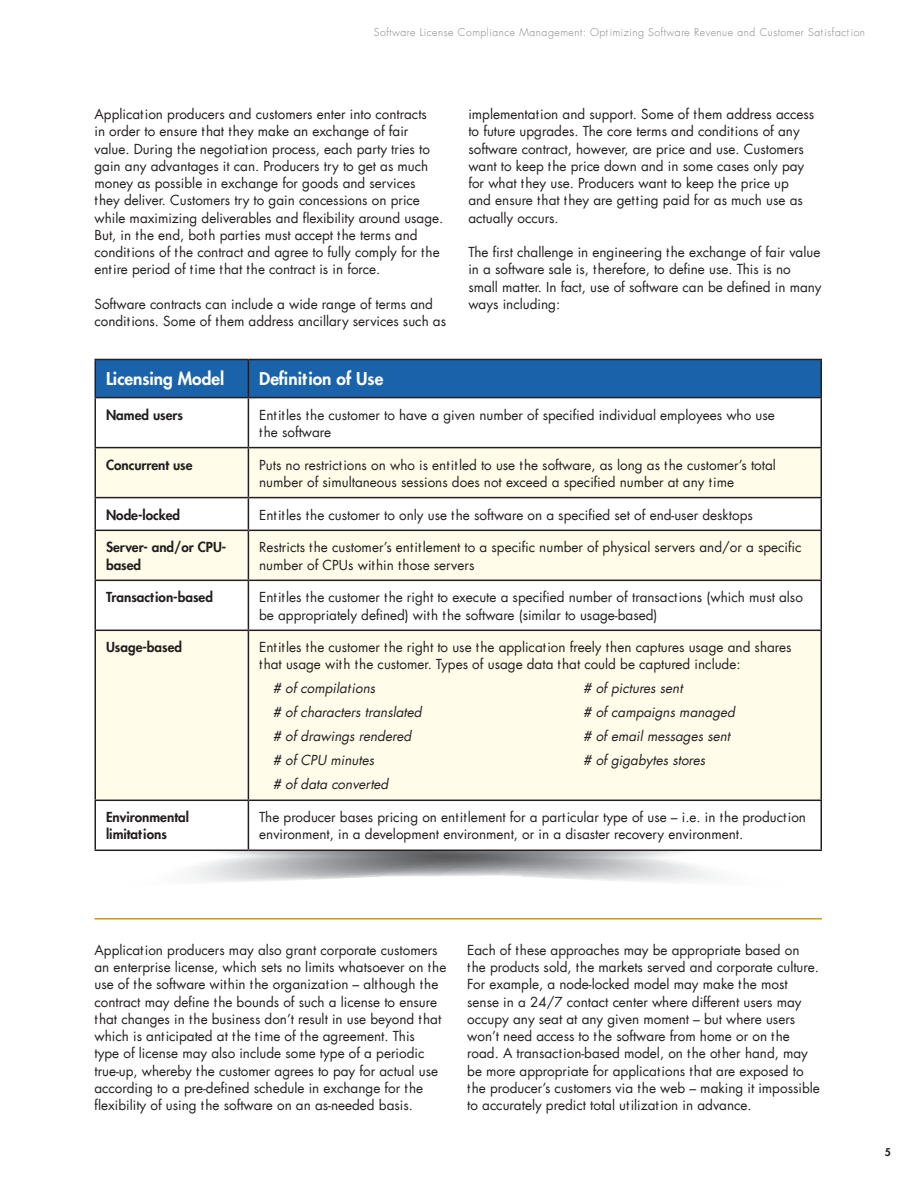
<style>
.page{position:relative;width:918px;height:1188px;background:#fff}
.page>*{position:absolute;margin:0;border:0;box-sizing:border-box;transform-origin:0 0}
.t1{font:800 17.25px "Futura Com";color:#fff}
.t2{font:13.5px/17.2px "Futura Com";color:#231f20}
.t3{font:italic 13.5px "Futura Com";color:#231f20}
.t4{font:800 13.5px/17.2px "Futura Com";color:#231f20}
.t5{font:300 10.5px "Futura Com";letter-spacing:.05em;color:#808285}
.t6{font:800 10.5px "Futura Com";color:#231f20}
</style>
<div class="page">
<img style="left:189px;top:851px;width:524px;height:31px">
<hr style="left:94px;top:918px;width:728px;height:2px;background:#cc9914">
<div style="left:96px;top:360px;width:724px;height:37px;background:#1a63ab"></div>
<svg style="left:96px;top:448px;width:724px;height:352px;fill:#fffde9"></svg>
<svg style="left:96px;top:801px;width:724px;height:49px"></svg>
<hr style="left:94px;top:359px;width:154px;height:1px;background:#231f20">
<hr style="left:94px;top:360px;width:2px;height:37px;background:#231f20">
<hr style="left:248px;top:359px;width:574px;height:1px;background:#231f20">
<hr style="left:248px;top:360px;width:1px;height:37px;background:#231f20">
<hr style="left:820px;top:360px;width:2px;height:37px;background:#231f20">
<hr style="left:94px;top:397px;width:154px;height:1px;background:#231f20">
<hr style="left:94px;top:398px;width:2px;height:49px;background:#231f20">
<hr style="left:248px;top:397px;width:574px;height:1px;background:#231f20">
<hr style="left:248px;top:398px;width:1px;height:49px;background:#231f20">
<hr style="left:820px;top:398px;width:2px;height:49px;background:#231f20">
<hr style="left:94px;top:447px;width:154px;height:1px;background:#231f20">
<hr style="left:94px;top:448px;width:2px;height:49px;background:#231f20">
<hr style="left:248px;top:447px;width:574px;height:1px;background:#231f20">
<hr style="left:248px;top:448px;width:1px;height:49px;background:#231f20">
<hr style="left:820px;top:448px;width:2px;height:49px;background:#231f20">
<hr style="left:94px;top:497px;width:154px;height:1px;background:#231f20">
<hr style="left:94px;top:498px;width:2px;height:32px;background:#231f20">
<hr style="left:248px;top:497px;width:574px;height:1px;background:#231f20">
<hr style="left:248px;top:498px;width:1px;height:32px;background:#231f20">
<hr style="left:820px;top:498px;width:2px;height:32px;background:#231f20">
<hr style="left:94px;top:530px;width:154px;height:1px;background:#231f20">
<hr style="left:94px;top:531px;width:2px;height:49px;background:#231f20">
<hr style="left:248px;top:530px;width:574px;height:1px;background:#231f20">
<hr style="left:248px;top:531px;width:1px;height:49px;background:#231f20">
<hr style="left:820px;top:531px;width:2px;height:49px;background:#231f20">
<hr style="left:94px;top:580px;width:154px;height:1px;background:#231f20">
<hr style="left:94px;top:581px;width:2px;height:49px;background:#231f20">
<hr style="left:248px;top:580px;width:574px;height:1px;background:#231f20">
<hr style="left:248px;top:581px;width:1px;height:49px;background:#231f20">
<hr style="left:820px;top:581px;width:2px;height:49px;background:#231f20">
<hr style="left:94px;top:630px;width:154px;height:1px;background:#231f20">
<hr style="left:94px;top:631px;width:2px;height:169px;background:#231f20">
<hr style="left:248px;top:630px;width:574px;height:1px;background:#231f20">
<hr style="left:248px;top:631px;width:1px;height:169px;background:#231f20">
<hr style="left:820px;top:631px;width:2px;height:169px;background:#231f20">
<hr style="left:94px;top:800px;width:154px;height:1px;background:#231f20">
<hr style="left:94px;top:801px;width:2px;height:49px;background:#231f20">
<hr style="left:248px;top:800px;width:574px;height:1px;background:#231f20">
<hr style="left:248px;top:801px;width:1px;height:49px;background:#231f20">
<hr style="left:820px;top:801px;width:2px;height:49px;background:#231f20">
<hr style="left:94px;top:850px;width:154px;height:1px;background:#231f20">
<hr style="left:248px;top:850px;width:574px;height:1px;background:#231f20">
<p class="t5" style="left:374px;top:25px;width:493px">Software License Compliance Management: Optimizing Software Revenue and Customer Satisfaction</p>
<p class="t2" style="left:94px;top:105px;width:350px">Application producers and customers enter into contracts<br>in order to ensure that they make an exchange of fair value. During the negotiation process, each party tries to gain any advantages it can. Producers try to get as much money as possible in exchange for goods and services they deliver. Customers try to gain concessions on price while maximizing deliverables and flexibility around usage.<br>But, in the end, both parties must accept the terms and conditions of the contract and agree to fully comply for the entire period of time that the contract is in force.</p>
<p class="t2" style="left:94px;top:295px;width:353px">Software contracts can include a wide range of terms and conditions. Some of them address ancillary services such as</p>
<p class="t2" style="left:468px;top:105px;width:347px">implementation and support. Some of them address access to future upgrades. The core terms and conditions of any software contract, however, are price and use. Customers want to keep the price down and in some cases only pay for what they use. Producers want to keep the price up and ensure that they are getting paid for as much use as actually occurs.</p>
<p class="t2" style="left:468px;top:243px;width:355px">The first challenge in engineering the exchange of fair value in a software sale is, therefore, to define use. This is no small matter. In fact, use of software can be defined in many ways including:</p>
<p class="t1" style="left:106px;top:365px;width:120px">Licensing Model</p>
<p class="t1" style="left:259px;top:365px;width:126px">Definition of Use</p>
<p class="t4" style="left:106px;top:405px;width:79px">Named users</p>
<p class="t2" style="left:259px;top:406px;width:517px">Entitles the customer to have a given number of specified individual employees who use the software</p>
<p class="t4" style="left:106px;top:455px;width:88px">Concurrent use</p>
<p class="t2" style="left:259px;top:456px;width:518px">Puts no restrictions on who is entitled to use the software, as long as the customer’s total number of simultaneous sessions does not exceed a specified number at any time</p>
<p class="t4" style="left:106px;top:505px;width:76px">Node-locked</p>
<p class="t2" style="left:259px;top:506px;width:495px">Entitles the customer to only use the software on a specified set of end-user desktops</p>
<p class="t4" style="left:106px;top:538px;width:122px">Server- and/or CPU&shy;based</p>
<p class="t2" style="left:259px;top:539px;width:544px">Restricts the customer’s entitlement to a specific number of physical servers and/or a specific number of CPUs within those servers</p>
<p class="t4" style="left:106px;top:588px;width:108px">Transaction-based</p>
<p class="t2" style="left:259px;top:589px;width:545px">Entitles the customer the right to execute a specified number of transactions (which must also be appropriately defined) with the software (similar to usage-based)</p>
<p class="t4" style="left:106px;top:638px;width:78px">Usage-based</p>
<p class="t2" style="left:259px;top:638px;width:534px">Entitles the customer the right to use the application freely then captures usage and shares that usage with the customer. Types of usage data that could be captured include:</p>
<p class="t3" style="left:273px;top:679px;width:104px"># of compilations</p>
<p class="t3" style="left:583px;top:679px;width:101px"># of pictures sent</p>
<p class="t3" style="left:273px;top:703px;width:150px"># of characters translated</p>
<p class="t3" style="left:583px;top:703px;width:153px"># of campaigns managed</p>
<p class="t3" style="left:273px;top:727px;width:140px"># of drawings rendered</p>
<p class="t3" style="left:583px;top:727px;width:148px"># of email messages sent</p>
<p class="t3" style="left:273px;top:751px;width:103px"># of CPU minutes</p>
<p class="t3" style="left:583px;top:751px;width:124px"># of gigabytes stores</p>
<p class="t3" style="left:273px;top:775px;width:117px"># of data converted</p>
<p class="t4" style="left:106px;top:808px;width:84px">Environmental limitations</p>
<p class="t2" style="left:259px;top:808px;width:548px">The producer bases pricing on entitlement for a particular type of use – i.e. in the production environment, in a development environment, or in a disaster recovery environment.</p>
<p class="t2" style="left:94px;top:941px;width:353px">Application producers may also grant corporate customers an enterprise license, which sets no limits whatsoever on the use of the software within the organization – although the contract may define the bounds of such a license to ensure that changes in the business don’t result in use beyond that which is anticipated at the time of the agreement. This<br>type of license may also include some type of a periodic true-up, whereby the customer agrees to pay for actual use according to a pre-defined schedule in exchange for the flexibility of using the software on an as-needed basis.</p>
<p class="t2" style="left:467px;top:941px;width:354px">Each of these approaches may be appropriate based on the products sold, the markets served and corporate culture.<br>For example, a node-locked model may make the most sense in a 24/7 contact center where different users may occupy any seat at any given moment – but where users won’t need access to the software from home or on the road. A transaction-based model, on the other hand, may be more appropriate for applications that are exposed to the producer’s customers via the web – making it impossible to accurately predict total utilization in advance.</p>
<p class="t6" style="left:885px;top:1144px;width:8px">5</p>
</div>
